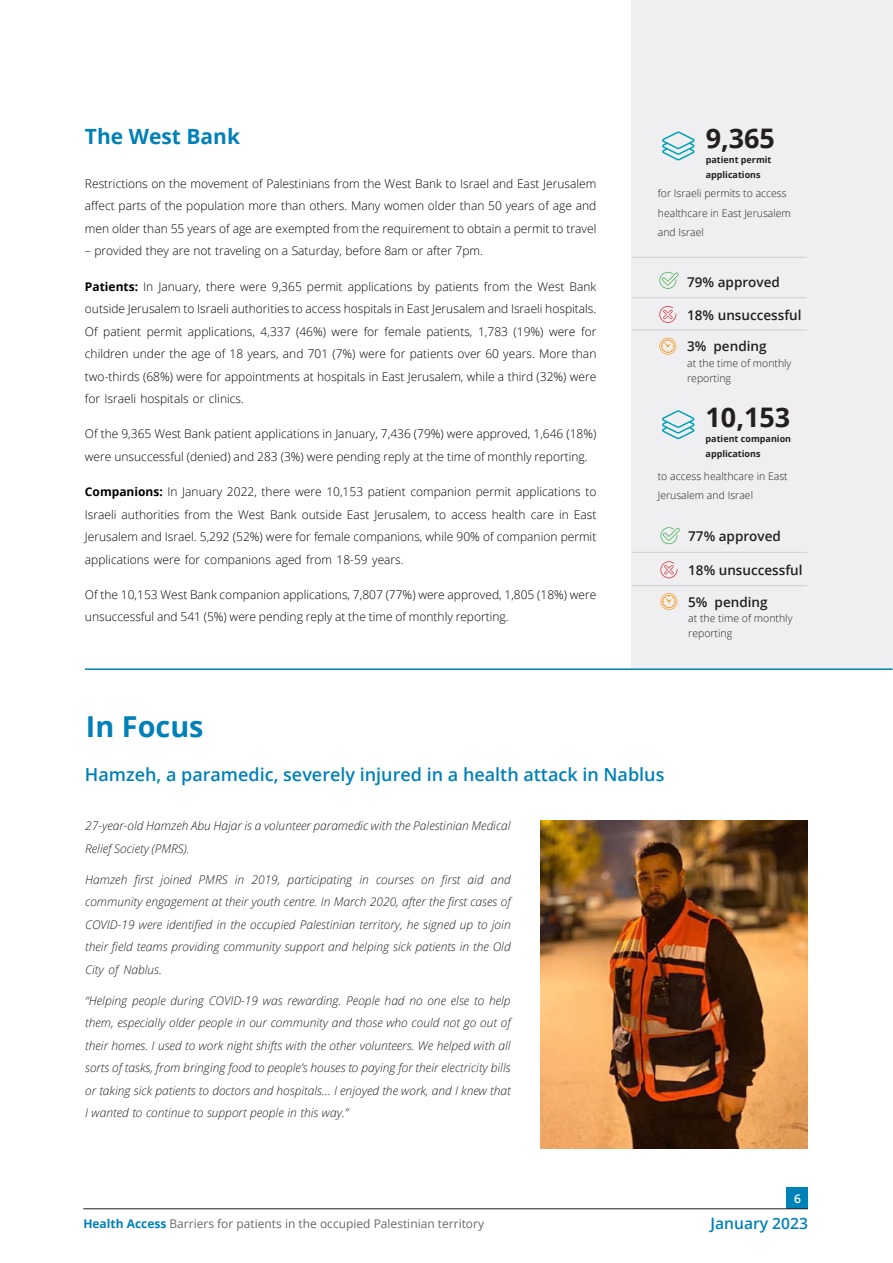
<style>
.page{position:relative;width:893px;height:1263px;background:#fff}
.page>*{position:absolute;margin:0;border:0;box-sizing:border-box;transform-origin:0 0}
.t1{font:700 28.8px "Open Sans";color:#0081b8}
.t2{font:700 27px "Open Sans";color:#231f20}
.t3{font:700 21px "Open Sans";color:#0081b8}
.t4{font:600 18px "Open Sans";color:#0081b8}
.t5{font:600 15.6px "Open Sans";color:#0081b8}
.t6{font:600 13.5px "Open Sans";color:#231f20}
.small_text{font:300 12px/22.5px "Open Sans";color:#000;text-align:justify}
.t7{font:italic 300 12px/22.5px "Open Sans";color:#231f20;text-align:justify}
.t8{font:12px "Open Sans";color:#69696c}
.t9{font:600 12px "Open Sans";color:#fff}
.t10{font:300 10.5px/19.5px "Open Sans";color:#231f20}
.t11{font:700 9px/15px "Open Sans";color:#231f20}
.s1{font-weight:700}
.s2{font-weight:700;color:#0081b8}
</style>
<div class="page">
<div style="left:787px;top:1187px;width:21px;height:21px;background:#0081b8"></div>
<div style="left:631px;top:0;width:262px;height:670px;background:#efeff1"></div>
<hr style="left:631px;top:297px;width:176px;height:1px;background:#9b9da0">
<hr style="left:631px;top:585px;width:176px;height:1px;background:#9b9da0">
<hr style="left:631px;top:330px;width:176px;height:1px;background:#9b9da0">
<svg style="left:659px;top:272px;width:20px;height:17px"></svg>
<svg style="left:659px;top:306px;width:17px;height:17px"></svg>
<svg style="left:659px;top:338px;width:17px;height:17px"></svg>
<hr style="left:631px;top:257px;width:176px;height:1px;background:#9b9da0">
<hr style="left:631px;top:552px;width:176px;height:1px;background:#9b9da0">
<svg style="left:662px;top:131px;width:32px;height:29px"></svg>
<svg style="left:660px;top:527px;width:20px;height:17px"></svg>
<svg style="left:660px;top:561px;width:17px;height:17px"></svg>
<svg style="left:660px;top:593px;width:17px;height:17px"></svg>
<svg style="left:662px;top:410px;width:32px;height:29px"></svg>
<hr style="left:85px;top:668px;width:807px;height:2px;background:#0081b8">
<img style="left:540px;top:821px;width:267px;height:327px">
<hr style="left:83px;top:1208px;width:725px;height:1px;background:#231f20">
<p class="t3" style="left:85px;top:121px;width:157px">The West Bank</p>
<p class="small_text" style="left:85px;top:172px;width:513px">Restrictions on the movement of Palestinians from the West Bank to Israel and East Jerusalem affect parts of the population more than others. Many women older than 50 years of age and men older than 55 years of age are exempted from the requirement to obtain a permit to travel</p>
<p class="small_text" style="left:85px;top:239px;width:399px">– provided they are not traveling on a Saturday, before 8am or after 7pm.</p>
<p class="small_text" style="left:85px;top:275px;width:513px"><span class="s1">Patients:</span> In January, there were 9,365 permit applications by patients from the West Bank outside Jerusalem to Israeli authorities to access hospitals in East Jerusalem and Israeli hospitals.<br>Of patient permit applications, 4,337 (46%) were for female patients, 1,783 (19%) were for children under the age of 18 years, and 701 (7%) were for patients over 60 years. More than two-thirds (68%) were for appointments at hospitals in East Jerusalem, while a third (32%) were for Israeli hospitals or clinics.</p>
<p class="small_text" style="left:85px;top:422px;width:513px">Of the 9,365 West Bank patient applications in January, 7,436 (79%) were approved, 1,646 (18%) were unsuccessful (denied) and 283 (3%) were pending reply at the time of monthly reporting.</p>
<p class="small_text" style="left:85px;top:480px;width:513px"><span class="s1">Companions:</span> In January 2022, there were 10,153 patient companion permit applications to Israeli authorities from the West Bank outside East Jerusalem, to access health care in East Jerusalem and Israel. 5,292 (52%) were for female companions, while 90% of companion permit applications were for companions aged from 18-59 years.</p>
<p class="small_text" style="left:85px;top:583px;width:513px">Of the 10,153 West Bank companion applications, 7,807 (77%) were approved, 1,805 (18%) were unsuccessful and 541 (5%) were pending reply at the time of monthly reporting.</p>
<p class="t2" style="left:706px;top:119px;width:71px">9,365</p>
<p class="t11" style="left:706px;top:152px;width:67px">patient permit applications</p>
<p class="t10" style="left:658px;top:184px;width:135px">for Israeli permits to access healthcare in East Jerusalem and Israel</p>
<p class="t6" style="left:687px;top:272px;width:94px">79% approved</p>
<p class="t6" style="left:687px;top:305px;width:116px">18% unsuccessful</p>
<p class="t6" style="left:687px;top:337px;width:81px">3% pending</p>
<p class="t10" style="left:687px;top:355px;width:106px;line-height:15px">at the time of monthly reporting</p>
<p class="t2" style="left:706px;top:398px;width:86px">10,153</p>
<p class="t11" style="left:706px;top:431px;width:87px">patient companion applications</p>
<p class="t10" style="left:658px;top:466px;width:132px">to access healthcare in East<br>Jerusalem and Israel</p>
<p class="t6" style="left:688px;top:526px;width:94px">77% approved</p>
<p class="t6" style="left:688px;top:561px;width:116px">18% unsuccessful</p>
<p class="t6" style="left:688px;top:592px;width:81px">5% pending</p>
<p class="t10" style="left:688px;top:611px;width:106px;line-height:15px">at the time of monthly reporting</p>
<p class="t1" style="left:86px;top:706px;width:119px">In Focus</p>
<p class="t4" style="left:85px;top:762px;width:581px">Hamzeh, a paramedic, severely injured in a health attack in Nablus</p>
<p class="t7" style="left:85px;top:814px;width:427px">27-year-old Hamzeh Abu Hajar is a volunteer paramedic with the Palestinian Medical<br>Relief Society (PMRS).</p>
<p class="t7" style="left:85px;top:867px;width:427px">Hamzeh first joined PMRS in 2019, participating in courses on first aid and community engagement at their youth centre. In March 2020, after the first cases of COVID-19 were identified in the occupied Palestinian territory, he signed up to join their field teams providing community support and helping sick patients in the Old City of Nablus.</p>
<p class="t7" style="left:85px;top:988px;width:427px">“Helping people during COVID-19 was rewarding. People had no one else to help them, especially older people in our community and those who could not go out of their homes. I used to work night shifts with the other volunteers. We helped with all sorts of tasks, from bringing food to people’s houses to paying for their electricity bills or taking sick patients to doctors and hospitals… I enjoyed the work, and I knew that I wanted to continue to support people in this way.”</p>
<p class="t9" style="left:794px;top:1190px;width:8px">6</p>
<p class="t8" style="left:83px;top:1215px;width:402px"><span class="s2">Health Access</span> Barriers for patients in the occupied Palestinian territory</p>
<h3 class="t5" style="left:710px;top:1213px;width:99px">January 2023</h3>
</div>
